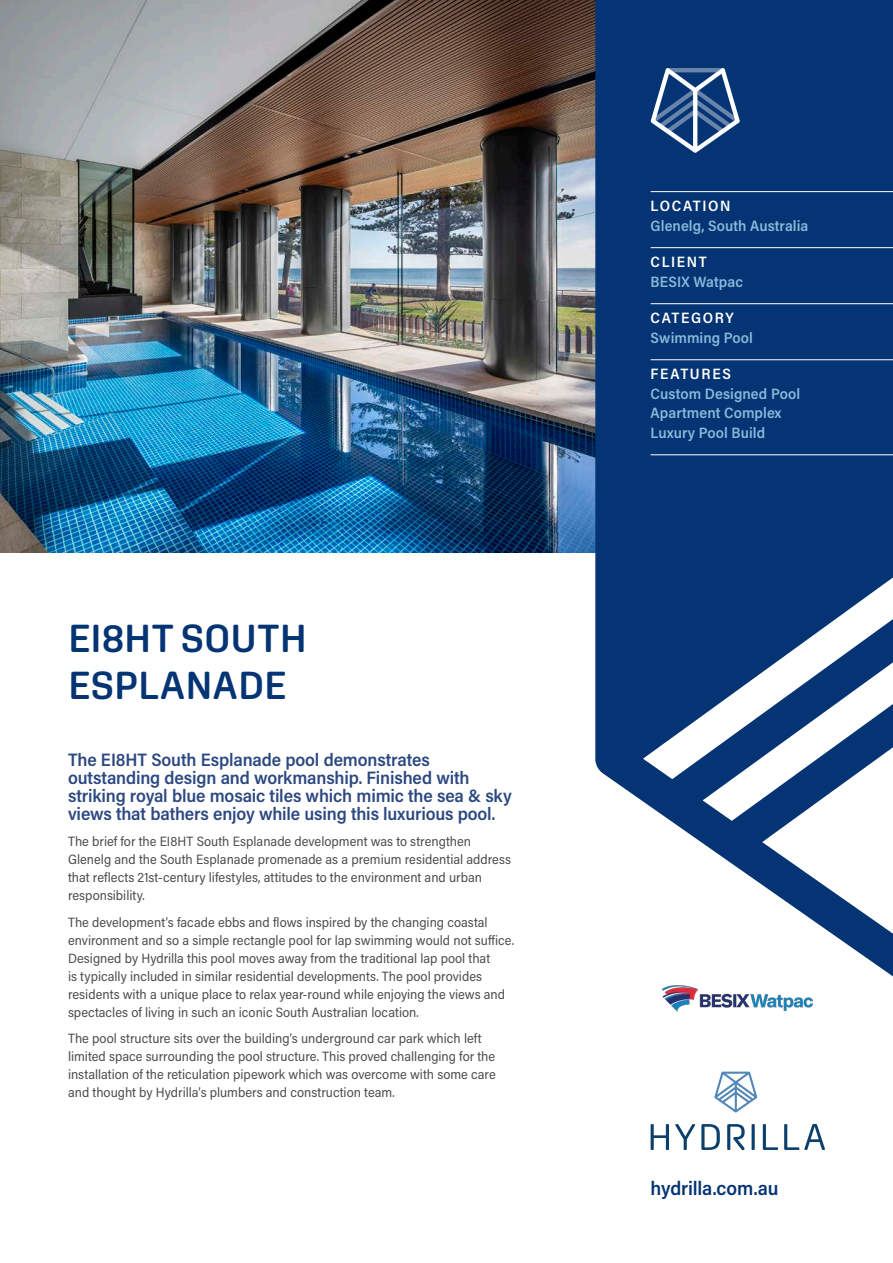
<style>
.page{position:relative;width:893px;height:1263px;background:#fff}
.page>*{position:absolute;margin:0;border:0;box-sizing:border-box;transform-origin:0 0}
.Heading{font:600 39px/46.8px "Aglet Sans";letter-spacing:.005em;color:#053474}
.t1{font:600 19.5px "Acumin Pro Semi Cond";letter-spacing:-.01em;color:#053474}
.Body{font:600 18px/18px "Acumin Pro Semi Cond";letter-spacing:-.01em;color:#2c4881}
.Fact_Box_Body{font:600 15px "Acumin Pro Semi Cond";letter-spacing:.005em;color:#85badb}
.Fact_Box_Heading{font:600 15px "Acumin Pro Semi Cond";letter-spacing:.105em;color:#fff}
.Body-2{font:13.5px/18px "Acumin Pro Semi Cond";color:#4b4c4d}
</style>
<div class="page">
<img style="left:0;top:0;width:595px;height:553px">
<svg style="left:651px;top:1124px;width:18px;height:26px"></svg>
<svg style="left:675px;top:1124px;width:20px;height:26px"></svg>
<svg style="left:701px;top:1124px;width:19px;height:26px"></svg>
<svg style="left:727px;top:1124px;width:18px;height:26px"></svg>
<hr style="left:752px;top:1124px;width:3px;height:26px;background:#0c3f6c">
<svg style="left:763px;top:1124px;width:15px;height:26px"></svg>
<svg style="left:784px;top:1124px;width:41px;height:26px"></svg>
<svg style="left:714px;top:1071px;width:43px;height:41px"></svg>
<svg style="left:595px;top:0;width:298px;height:977px;fill:#053474"></svg>
<hr style="left:651px;top:191px;width:242px;height:1px;background:#fff">
<hr style="left:651px;top:247px;width:242px;height:1px;background:#fff">
<hr style="left:651px;top:303px;width:242px;height:1px;background:#fff">
<hr style="left:651px;top:359px;width:242px;height:1px;background:#fff">
<hr style="left:651px;top:454px;width:242px;height:1px;background:#fff">
<svg style="left:651px;top:68px;width:89px;height:85px"></svg>
<img style="left:651px;top:971px;width:174px;height:41px">
<p class="Heading" style="left:68px;top:614px;width:240px">EI8HT SOUTH<br>ESPLANADE</p>
<p class="Body" style="left:68px;top:750px;width:445px">The EI8HT South Esplanade pool demonstrates outstanding design and workmanship. Finished with striking royal blue mosaic tiles which mimic the sea &amp; sky views that bathers enjoy while using this luxurious pool.</p>
<p class="Body-2" style="left:68px;top:832px;width:445px">The brief for the EI8HT South Esplanade development was to strengthen Glenelg and the South Esplanade promenade as a premium residential address that reflects 21st-century lifestyles, attitudes to the environment and urban responsibility.</p>
<p class="Body-2" style="left:68px;top:913px;width:447px">The development’s facade ebbs and flows inspired by the changing coastal environment and so a simple rectangle pool for lap swimming would not suffice.<br>Designed by Hydrilla this pool moves away from the traditional lap pool that<br>is typically included in similar residential developments. The pool provides residents with a unique place to relax year-round while enjoying the views and spectacles of living in such an iconic South Australian location.</p>
<p class="Body-2" style="left:68px;top:1029px;width:429px">The pool structure sits over the building’s underground car park which left limited space surrounding the pool structure. This proved challenging for the installation of the reticulation pipework which was overcome with some care and thought by Hydrilla’s plumbers and construction team.</p>
<p class="Fact_Box_Heading" style="left:651px;top:195px;width:81px">LOCATION</p>
<p class="Fact_Box_Body" style="left:651px;top:215px;width:159px">Glenelg, South Australia</p>
<p class="Fact_Box_Heading" style="left:651px;top:251px;width:58px">CLIENT</p>
<p class="Fact_Box_Body" style="left:651px;top:271px;width:94px">BESIX Watpac</p>
<p class="Fact_Box_Heading" style="left:651px;top:307px;width:85px">CATEGORY</p>
<p class="Fact_Box_Body" style="left:651px;top:327px;width:104px">Swimming Pool</p>
<p class="Fact_Box_Heading" style="left:651px;top:364px;width:82px">FEATURES</p>
<p class="Fact_Box_Body" style="left:651px;top:383px;width:151px">Custom Designed Pool</p>
<p class="Fact_Box_Body" style="left:651px;top:403px;width:132px">Apartment Complex</p>
<p class="Fact_Box_Body" style="left:651px;top:422px;width:116px">Luxury Pool Build</p>
<p class="t1" style="left:651px;top:1174px;width:129px">hydrilla.com.au</p>
</div>
